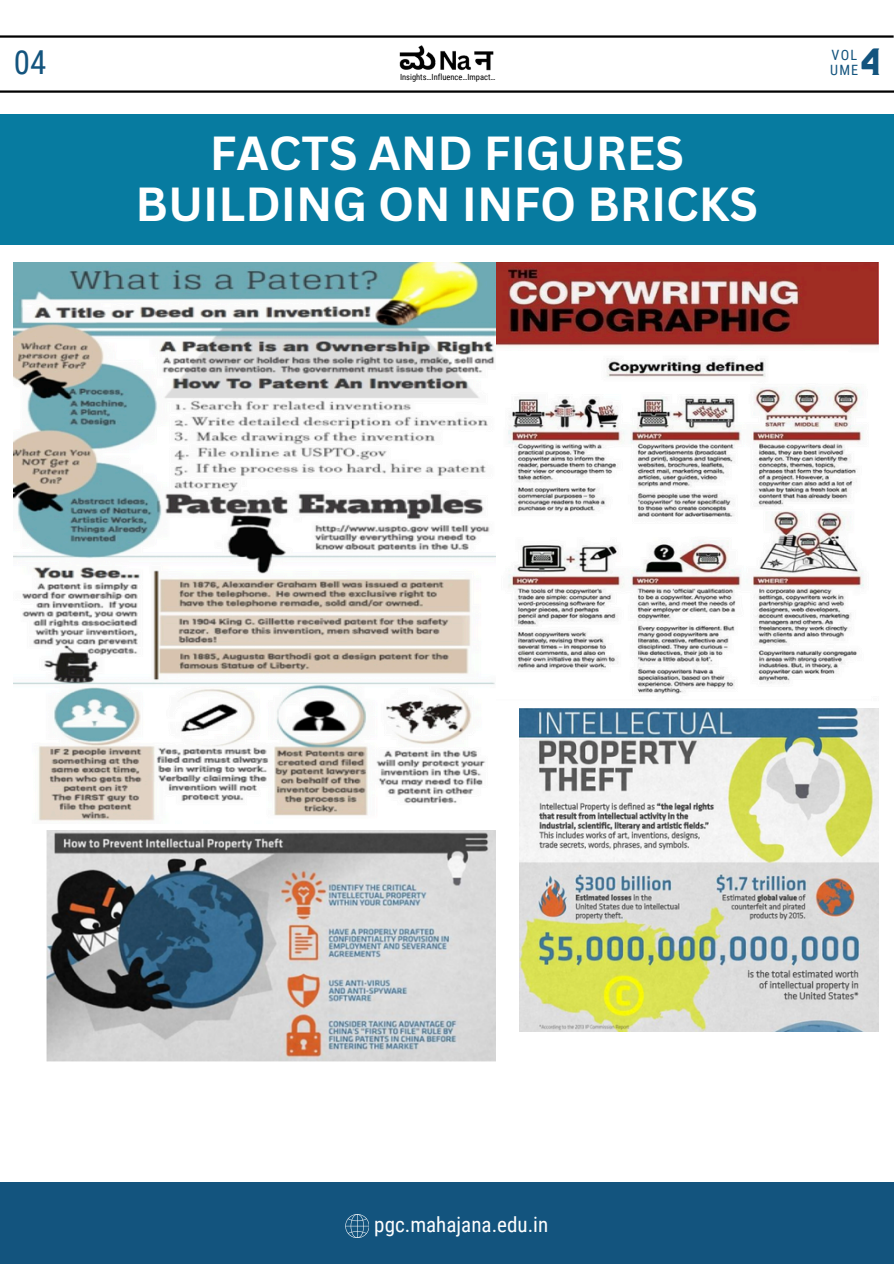
<style>
.page{position:relative;width:894px;height:1264px;background:#fff}
.page>*{position:absolute;margin:0;border:0;box-sizing:border-box;transform-origin:0 0}
.t1{font:700 46.5px/50.7px "Canva Sans";color:#fff;text-align:center}
.t2{font:33px "Roboto Condensed";color:#13547e}
.t3{font:26.7px "CS Gordon Vintage";color:#13547e}
.t4{font:21px "Roboto Condensed";color:#fefefe}
.t5{font:14.25px/14.7px "Roboto Condensed";letter-spacing:.08em;color:#13547e}
.t6{font:8.4px "Roboto Condensed";color:#000}
</style>
<div class="page">
<hr style="left:0;top:35px;width:893px;height:3px;background:#000">
<hr style="left:0;top:90px;width:893px;height:3px;background:#000">
<div style="left:0;top:114px;width:893px;height:131px;background:#077ba0"></div>
<div style="left:0;top:1181px;width:893px;height:82px;background:#13547e"></div>
<svg style="left:345px;top:1214px;width:24px;height:23px"></svg>
<img style="left:395px;top:35px;width:102px;height:58px">
<img style="left:14px;top:263px;width:481px;height:558px">
<img style="left:46px;top:831px;width:449px;height:230px">
<img style="left:496px;top:263px;width:382px;height:431px">
<img style="left:519px;top:708px;width:359px;height:323px">
<p class="t2" style="left:14px;top:43px;width:34px">04</p>
<p class="t5" style="left:830px;top:48px;width:30px">VOL<br>UME</p>
<p class="t3" style="left:858px;top:50px;width:25px">4</p>
<p class="t6" style="left:400px;top:72px;width:97px">Insights…Influence…Impact…</p>
<p class="t1" style="left:135px;top:127px;width:623px">FACTS AND FIGURES<br>BUILDING ON INFO BRICKS</p>
<p class="t4" style="left:374px;top:1212px;width:175px">pgc.mahajana.edu.in</p>
</div>
